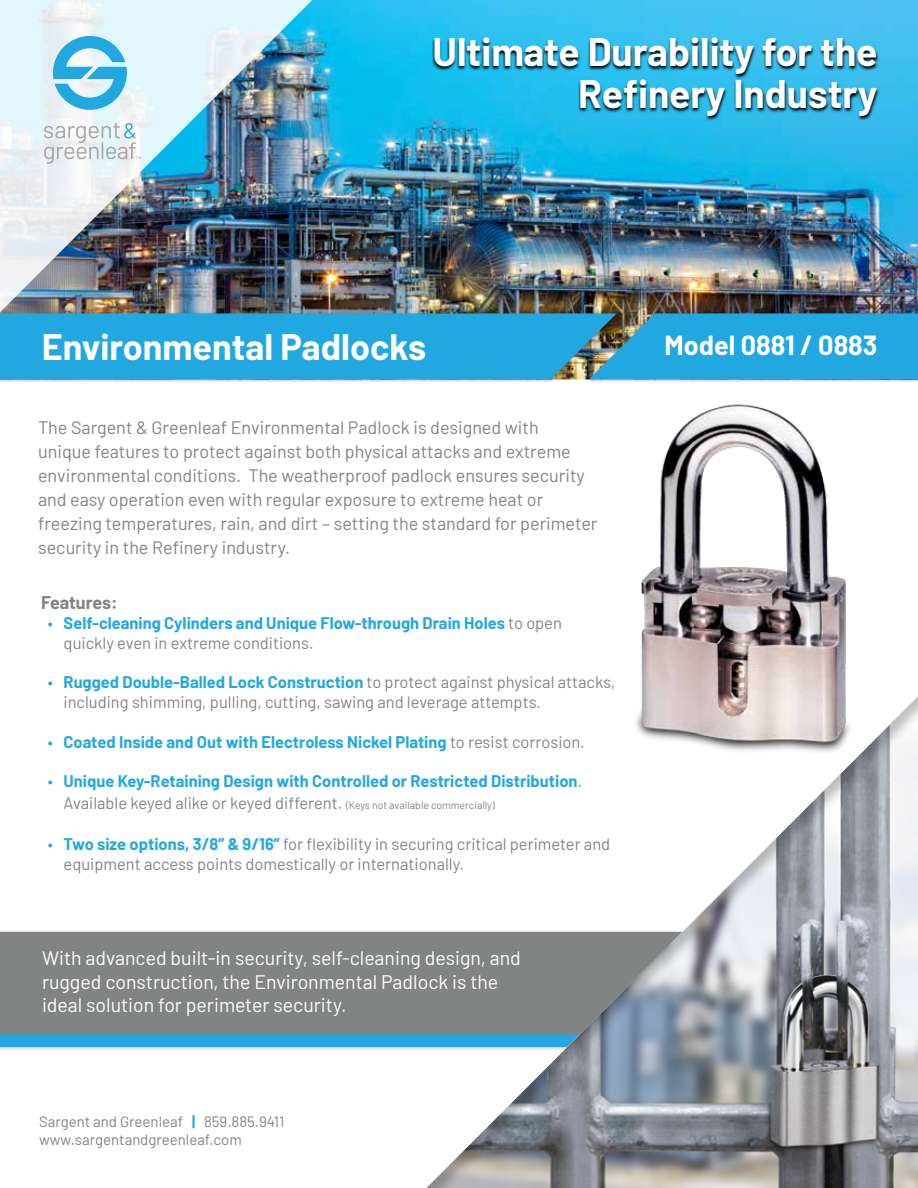
<style>
.page{position:relative;width:918px;height:1188px;background:#fff}
.page>*{position:absolute;margin:0;border:0;box-sizing:border-box;transform-origin:0 0}
.t1{font:700 39px/42px "Barlow";color:#fff;text-align:right}
.t2{font:700 36px "Barlow";color:#fff}
.t3{font:700 27px "Barlow";color:#fff}
.t4{font:19.5px/23.4px "Barlow";color:#fff}
.t5{font:18px/24px "Barlow";color:#828383}
.t6{font:700 18px "Barlow";letter-spacing:-.005em;color:#828383}
.t7{font:700 16.5px/19.8px "Barlow";color:#22a8e0}
.t8{font:16.5px/19.8px "Barlow";color:#828383}
.t9{font:15px/18px "Barlow";color:#828383}
.s1{font-weight:400}
.s2{font-weight:400;color:#828383}
.s3{color:#22a8e0}
.s4{font-weight:700;color:#22a8e0}
.s5{font-weight:400;font-size:10.5px;color:#828383}
</style>
<div class="page">
<img style="left:431px;top:0;width:487px;height:311px">
<div style="left:412px;top:680px;width:506px;height:508px;background:#000;opacity:.25"></div>
<div style="left:0;top:940px;width:674px;height:113px;background:#000;opacity:.25"></div>
<svg style="left:0;top:1035px;width:669px;height:12px;background:#30a5d8"></svg>
<img style="left:0;top:0;width:431px;height:311px">
<div style="left:0;top:311px;width:620px;height:72px;background:#000;opacity:.25"></div>
<div style="left:587px;top:311px;width:331px;height:72px;background:#000;opacity:.25"></div>
<div style="left:0;top:313px;width:918px;height:66px;background:#22a8e0"></div>
<svg style="left:53px;top:36px;width:74px;height:74px;background:#84cdeb"></svg>
<svg style="left:44px;top:123px;width:97px;height:41px"></svg>
<img style="left:616px;top:404px;width:258px;height:357px">
<svg style="left:432px;top:38px;width:447px;height:83px;background:#208eb3"></svg>
<svg style="left:0;top:932px;width:682px;height:103px;background:#838586"></svg>
<h1 class="t1" style="left:433px;top:28px;width:447px">Ultimate Durability for the<br>Refinery Industry</h1>
<h2 class="t2" style="left:42px;top:320px;width:386px">Environmental Padlocks</h2>
<h3 class="t3" style="left:665px;top:326px;width:214px">Model 0881 / 0883</h3>
<p class="t5" style="left:38px;top:414px;width:561px">The Sargent &amp; Greenleaf Environmental Padlock is designed with<br>unique features to protect against both physical attacks and extreme environmental conditions. The weatherproof padlock ensures security and easy operation even with regular exposure to extreme heat or freezing temperatures, rain, and dirt – setting the standard for perimeter security in the Refinery industry.</p>
<p class="t6" style="left:41px;top:589px;width:78px">Features:</p>
<p class="t7" style="left:64px;top:612px;width:500px;text-indent:-16px"><span class="s1">•</span> Self-cleaning Cylinders and Unique Flow-through Drain Holes <span class="s2">to open quickly even in extreme conditions.</span></p>
<p class="t8" style="left:64px;top:671px;width:554px;text-indent:-16px"><span class="s3">•</span> <span class="s4">Rugged Double-Balled Lock Construction</span> to protect against physical attacks, including shimming, pulling, cutting, sawing and leverage attempts.</p>
<p class="t7" style="left:48px;top:731px;width:538px"><span class="s1">•</span> Coated Inside and Out with Electroless Nickel Plating <span class="s2">to resist corrosion.</span></p>
<p class="t7" style="left:64px;top:769px;width:520px;line-height:21.6px;text-indent:-16px"><span class="s1">•</span> Unique Key-Retaining Design with Controlled or Restricted Distribution<span class="s1">.<br></span><span class="s2">Available keyed alike or keyed different.</span> <span class="s5">(Keys not available commercially)</span></p>
<p class="t8" style="left:64px;top:833px;width:548px;text-indent:-16px"><span class="s3">•</span> <span class="s4">Two size options, 3/8” &amp; 9/16”</span> for flexibility in securing critical perimeter and equipment access points domestically or internationally.</p>
<p class="t4" style="left:42px;top:945px;width:480px">With advanced built-in security, self-cleaning design, and rugged construction, the Environmental Padlock is the ideal solution for perimeter security.</p>
<p class="t9" style="left:39px;top:1112px;width:247px">Sargent and Greenleaf <span class="s4">|</span> 859.885.9411 www.sargentandgreenleaf.com</p>
</div>
